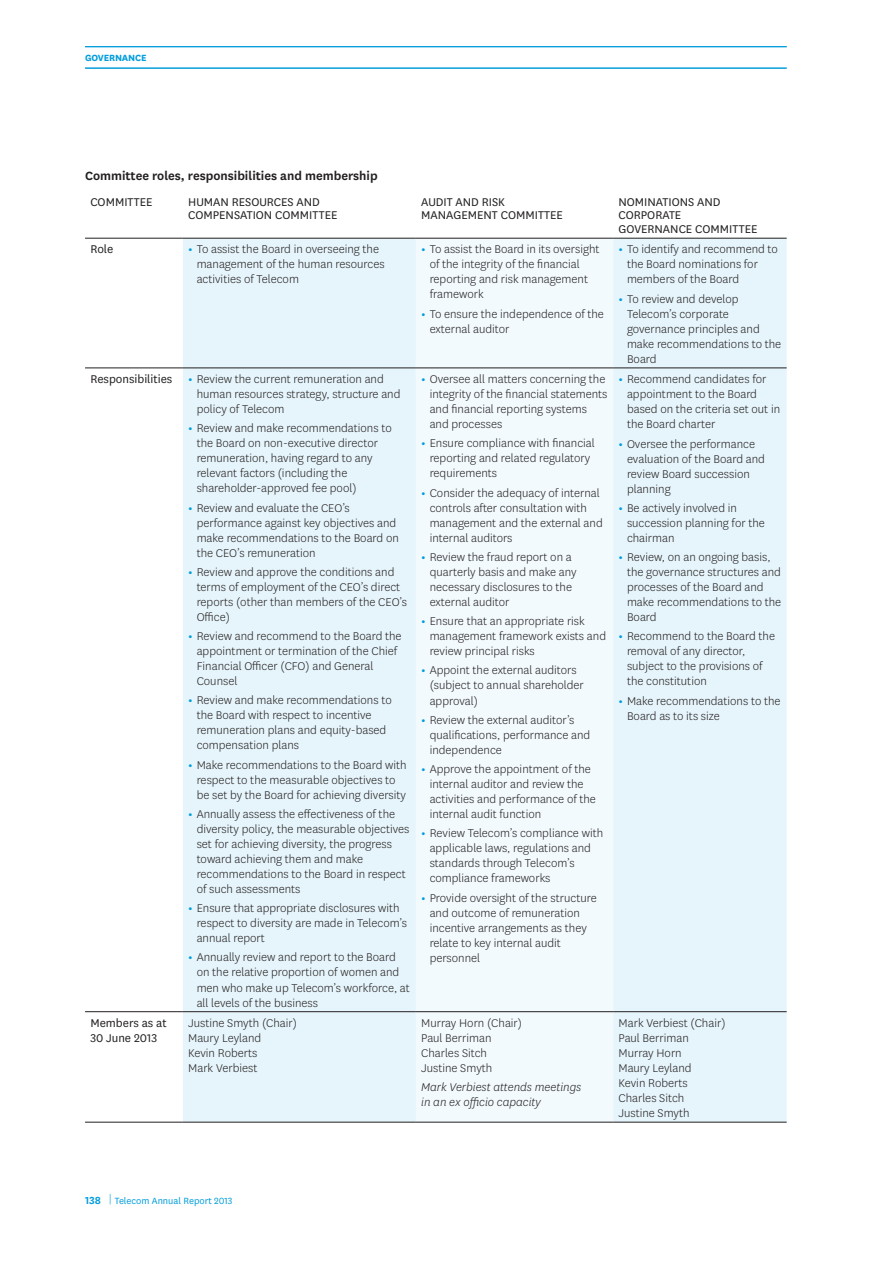
<style>
.page{position:relative;width:893px;height:1263px;background:#fff}
.page>*{position:absolute;margin:0;border:0;box-sizing:border-box;transform-origin:0 0}
.t1{font:600 13.8px "Telecom National";color:#231f20}
.t2{font:300 13.2px/15px "Telecom National";color:#231f20}
.t3{font:13.2px/13.5px "Telecom National";color:#231f20}
.t4{font:italic 300 13.2px/15px "Telecom National";color:#231f20}
.t5{font:10.5px "Telecom National";color:#009ddc}
.t6{font:700 10.5px "Telecom National";letter-spacing:-.015em;color:#009ddc}
.s1{font-weight:600;color:#009ddc}
.s2{font-weight:400}
.s3{font-weight:600;font-size:12px}
.s4{font-weight:300;font-size:12px}
</style>
<div class="page">
<hr style="left:85px;top:47px;width:702px;height:1px;background:#009ddc">
<hr style="left:85px;top:46px;width:702px;height:1px;background:#009ddc">
<hr style="left:85px;top:68px;width:702px;height:1px;background:#009ddc">
<div style="left:183px;top:239px;width:604px;height:883px;background:#e6f5fb"></div>
<div style="left:416px;top:239px;width:197px;height:883px;background:#f2fafd"></div>
<hr style="left:85px;top:368px;width:98px;height:1px;background:#231f20">
<hr style="left:183px;top:368px;width:233px;height:1px;background:#231f20">
<hr style="left:416px;top:368px;width:197px;height:1px;background:#231f20">
<hr style="left:613px;top:368px;width:174px;height:1px;background:#231f20">
<hr style="left:85px;top:1011px;width:98px;height:1px;background:#231f20">
<hr style="left:183px;top:1011px;width:233px;height:1px;background:#231f20">
<hr style="left:416px;top:1011px;width:197px;height:1px;background:#231f20">
<hr style="left:613px;top:1011px;width:174px;height:1px;background:#231f20">
<hr style="left:85px;top:1122px;width:98px;height:1px;background:#231f20">
<hr style="left:183px;top:1122px;width:233px;height:1px;background:#231f20">
<hr style="left:416px;top:1122px;width:197px;height:1px;background:#231f20">
<hr style="left:613px;top:1122px;width:174px;height:1px;background:#231f20">
<hr style="left:85px;top:238px;width:98px;height:1px;background:#231f20">
<hr style="left:183px;top:238px;width:233px;height:1px;background:#231f20">
<hr style="left:416px;top:238px;width:197px;height:1px;background:#231f20">
<hr style="left:613px;top:238px;width:174px;height:1px;background:#231f20">
<p class="t6" style="left:85px;top:50px;width:63px">GOVERNANCE</p>
<p class="t1" style="left:85px;top:167px;width:294px">Committee roles, responsibilities and membership</p>
<p class="t3" style="left:90px;top:194px;width:64px">COMMITTEE</p>
<p class="t3" style="left:188px;top:194px;width:151px">HUMAN RESOURCES AND<br>COMPENSATION COMMITTEE</p>
<p class="t3" style="left:421px;top:194px;width:143px">AUDIT AND RISK<br>MANAGEMENT COMMITTEE</p>
<p class="t3" style="left:618px;top:194px;width:140px">NOMINATIONS AND<br>CORPORATE<br>GOVERNANCE COMMITTEE</p>
<p class="t3" style="left:90px;top:242px;width:25px">Role</p>
<p class="t2" style="left:197px;top:241px;width:190px;text-indent:-9px"><span class="s1">•</span> To assist the Board in overseeing the management of the human resources activities of Telecom</p>
<p class="t2" style="left:430px;top:241px;width:171px;text-indent:-9px"><span class="s1">•</span> To assist the Board in its oversight of the integrity of the financial reporting and risk management framework</p>
<p class="t2" style="left:430px;top:306px;width:176px;text-indent:-9px"><span class="s1">•</span> To ensure the independence of the external auditor</p>
<p class="t2" style="left:627px;top:241px;width:152px;text-indent:-9px"><span class="s1">•</span> To identify and recommend to the Board nominations for members of the Board</p>
<p class="t2" style="left:627px;top:291px;width:156px;text-indent:-9px"><span class="s1">•</span> To review and develop<br>Telecom’s corporate governance principles and make recommendations to the<br>Board</p>
<p class="t2" style="left:197px;top:371px;width:205px;text-indent:-106px"><span class="s2">Responsibilities</span> <span class="s1">•</span> Review the current remuneration and human resources strategy, structure and policy of Telecom</p>
<p class="t2" style="left:197px;top:420px;width:197px;text-indent:-9px"><span class="s1">•</span> Review and make recommendations to the Board on non-executive director remuneration, having regard to any relevant factors (including the shareholder-approved fee pool)</p>
<p class="t2" style="left:197px;top:500px;width:204px;text-indent:-9px"><span class="s1">•</span> Review and evaluate the CEO’s performance against key objectives and make recommendations to the Board on the CEO’s remuneration</p>
<p class="t2" style="left:197px;top:564px;width:212px;text-indent:-9px"><span class="s1">•</span> Review and approve the conditions and terms of employment of the CEO’s direct reports (other than members of the CEO’s<br>Office)</p>
<p class="t2" style="left:197px;top:628px;width:206px;text-indent:-9px"><span class="s1">•</span> Review and recommend to the Board the appointment or termination of the Chief<br>Financial Officer (CFO) and General<br>Counsel</p>
<p class="t2" style="left:197px;top:692px;width:197px;text-indent:-9px"><span class="s1">•</span> Review and make recommendations to the Board with respect to incentive remuneration plans and equity-based compensation plans</p>
<p class="t2" style="left:188px;top:757px;width:220px;text-align:center"><span class="s1">•</span> Make recommendations to the Board with respect to the measurable objectives to<br>be set by the Board for achieving diversity</p>
<p class="t2" style="left:197px;top:806px;width:214px;text-indent:-9px"><span class="s1">•</span> Annually assess the effectiveness of the diversity policy, the measurable objectives set for achieving diversity, the progress toward achieving them and make recommendations to the Board in respect of such assessments</p>
<p class="t2" style="left:197px;top:900px;width:212px;text-indent:-9px"><span class="s1">•</span> Ensure that appropriate disclosures with respect to diversity are made in Telecom’s annual report</p>
<p class="t2" style="left:197px;top:949px;width:215px;text-indent:-9px"><span class="s1">•</span> Annually review and report to the Board on the relative proportion of women and men who make up Telecom’s workforce, at all levels of the business</p>
<p class="t2" style="left:430px;top:371px;width:179px;text-indent:-9px"><span class="s1">•</span> Oversee all matters concerning the integrity of the financial statements and financial reporting systems and processes</p>
<p class="t2" style="left:430px;top:435px;width:167px;text-indent:-9px"><span class="s1">•</span> Ensure compliance with financial reporting and related regulatory requirements</p>
<p class="t2" style="left:430px;top:485px;width:175px;text-indent:-9px"><span class="s1">•</span> Consider the adequacy of internal controls after consultation with management and the external and internal auditors</p>
<p class="t2" style="left:430px;top:549px;width:148px;text-indent:-9px"><span class="s1">•</span> Review the fraud report on a quarterly basis and make any necessary disclosures to the external auditor</p>
<p class="t2" style="left:430px;top:613px;width:178px;text-indent:-9px"><span class="s1">•</span> Ensure that an appropriate risk management framework exists and review principal risks</p>
<p class="t2" style="left:430px;top:662px;width:156px;text-indent:-9px"><span class="s1">•</span> Appoint the external auditors (subject to annual shareholder approval)</p>
<p class="t2" style="left:430px;top:712px;width:162px;text-indent:-9px"><span class="s1">•</span> Review the external auditor’s qualifications, performance and independence</p>
<p class="t2" style="left:430px;top:761px;width:168px;text-indent:-9px"><span class="s1">•</span> Approve the appointment of the internal auditor and review the activities and performance of the internal audit function</p>
<p class="t2" style="left:430px;top:825px;width:175px;text-indent:-9px"><span class="s1">•</span> Review Telecom’s compliance with applicable laws, regulations and standards through Telecom’s compliance frameworks</p>
<p class="t2" style="left:430px;top:890px;width:168px;text-indent:-9px"><span class="s1">•</span> Provide oversight of the structure and outcome of remuneration incentive arrangements as they relate to key internal audit personnel</p>
<p class="t3" style="left:90px;top:1015px;width:78px;line-height:15px">Members as at<br>30 June 2013</p>
<p class="t2" style="left:188px;top:1015px;width:110px">Justine Smyth (Chair)<br>Maury Leyland<br>Kevin Roberts<br>Mark Verbiest</p>
<p class="t2" style="left:421px;top:1015px;width:102px">Murray Horn (Chair)<br>Paul Berriman<br>Charles Sitch<br>Justine Smyth</p>
<p class="t4" style="left:421px;top:1079px;width:162px">Mark Verbiest attends meetings in an ex officio capacity</p>
<p class="t2" style="left:627px;top:371px;width:155px;text-indent:-9px"><span class="s1">•</span> Recommend candidates for appointment to the Board based on the criteria set out in the Board charter</p>
<p class="t2" style="left:627px;top:436px;width:140px;text-indent:-9px"><span class="s1">•</span> Oversee the performance evaluation of the Board and review Board succession planning</p>
<p class="t2" style="left:627px;top:500px;width:139px;text-indent:-9px"><span class="s1">•</span> Be actively involved in succession planning for the chairman</p>
<p class="t2" style="left:627px;top:549px;width:156px;text-indent:-9px"><span class="s1">•</span> Review, on an ongoing basis, the governance structures and processes of the Board and make recommendations to the<br>Board</p>
<p class="t2" style="left:627px;top:628px;width:150px;text-indent:-9px"><span class="s1">•</span> Recommend to the Board the removal of any director, subject to the provisions of the constitution</p>
<p class="t2" style="left:627px;top:693px;width:155px;text-indent:-9px"><span class="s1">•</span> Make recommendations to the<br>Board as to its size</p>
<p class="t2" style="left:618px;top:1015px;width:109px">Mark Verbiest (Chair)<br>Paul Berriman<br>Murray Horn<br>Maury Leyland<br>Kevin Roberts<br>Charles Sitch<br>Justine Smyth</p>
<p class="t5" style="left:85px;top:1194px;width:149px"><span class="s3">138</span> <span class="s4">|</span> Telecom Annual Report 2013</p>
</div>
